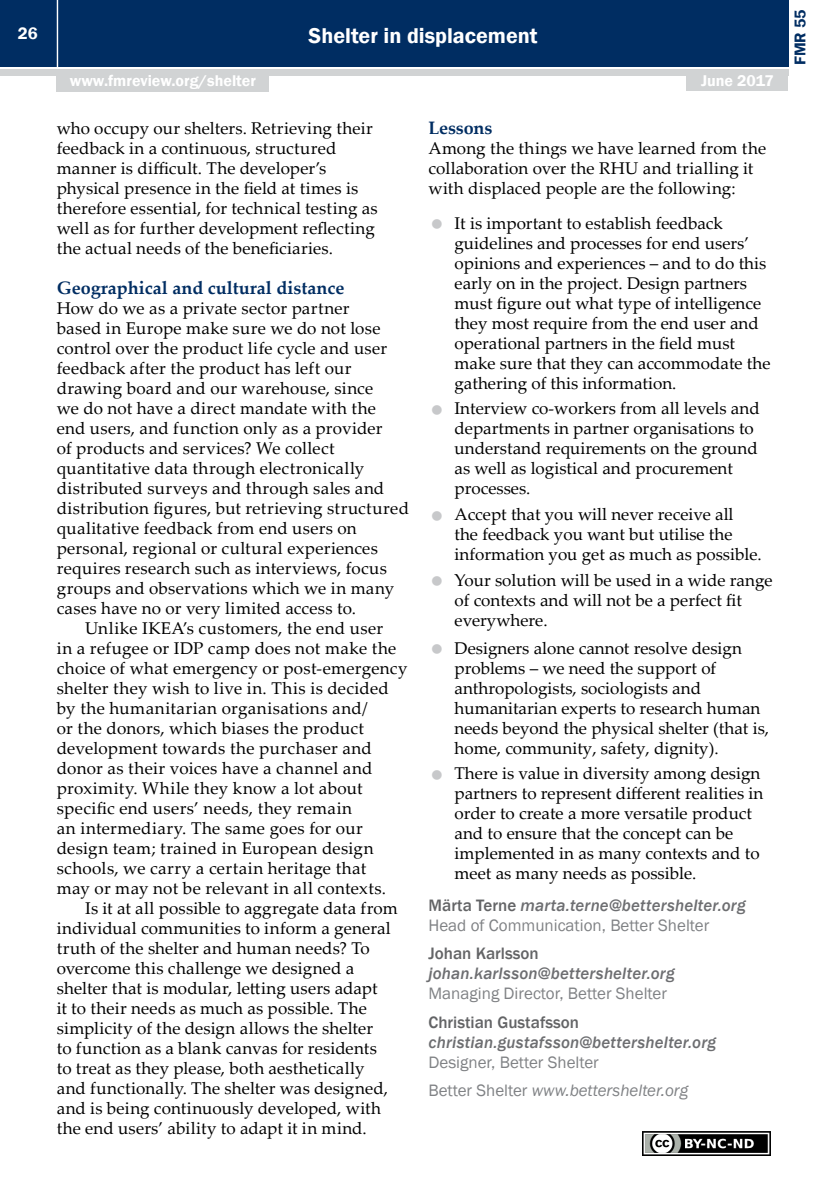
<style>
.page{position:relative;width:840px;height:1191px;background:#fff}
.page>*{position:absolute;margin:0;border:0;box-sizing:border-box;transform-origin:0 0}
.t1{font:600 22px "Franklin Gothic";color:#fff}
.t2{font:700 18px "Palatino Linotype";color:#002d62}
.t3{font:17px/20px "Palatino Linotype";color:#000}
.t4{font:17px "Palatino Linotype";letter-spacing:.02em;color:#000}
.t5{font:17px/20px "Franklin Gothic";color:#808285}
.t6{font:italic 500 17px "Franklin Gothic";letter-spacing:.01em;color:#6d6e71}
.t7{font:17px "Palatino Linotype";letter-spacing:.025em;color:#000}
.t8{font:500 17px "Franklin Gothic";color:#636466}
.t9{font:600 17px "Franklin Gothic";color:#fff}
.t10{font:600 16px "Franklin Gothic";color:#fff}
.t11{font:600 16px "Franklin Gothic";color:#002d62}
.s1{font-weight:500;color:#636466}
.s2{font-weight:500;font-style:italic;color:#6d6e71}
.s3{font-style:italic}
</style>
<div class="page">
<div style="left:0;top:0;width:787px;height:66px;background:#002d62"></div>
<div style="left:0;top:69px;width:787px;height:6px;background:#d1d3d4"></div>
<hr style="left:57px;top:0;width:1px;height:67px;background:#fff">
<div style="left:686px;top:73px;width:101px;height:18px;background:#d1d3d4"></div>
<div style="left:57px;top:74px;width:212px;height:18px;background:#d1d3d4"></div>
<img style="left:642px;top:1131px;width:127px;height:24px">
<p class="t9" style="left:18px;top:23px;width:21px">26</p>
<p class="t1" style="left:308px;top:22px;width:230px">Shelter in displacement</p>
<p class="t10" style="left:70px;top:71px;width:188px">www.fmreview.org/shelter</p>
<p class="t10" style="left:700px;top:71px;width:74px">June 2017</p>
<p class="t3" style="left:57px;top:117px;width:322px">who occupy our shelters. Retrieving their feedback in a continuous, structured manner is difficult. The developer’s physical presence in the field at times is therefore essential, for technical testing as well as for further development reflecting the actual needs of the beneficiaries.</p>
<p class="t2" style="left:57px;top:275px;width:289px">Geographical and cultural distance</p>
<p class="t3" style="left:57px;top:297px;width:294px">How do we as a private sector partner</p>
<p class="t3" style="left:57px;top:317px;width:325px">based in Europe make sure we do not lose</p>
<p class="t3" style="left:57px;top:337px;width:332px">control over the product life cycle and user</p>
<p class="t3" style="left:57px;top:357px;width:296px">feedback after the product has left our</p>
<p class="t3" style="left:57px;top:377px;width:318px">drawing board and our warehouse, since</p>
<p class="t3" style="left:57px;top:397px;width:320px">we do not have a direct mandate with the</p>
<p class="t3" style="left:57px;top:417px;width:327px">end users, and function only as a provider</p>
<p class="t3" style="left:57px;top:437px;width:279px">of products and services? We collect</p>
<p class="t3" style="left:57px;top:457px;width:309px">quantitative data through electronically</p>
<p class="t3" style="left:57px;top:477px;width:329px">distributed surveys and through sales and</p>
<p class="t4" style="left:57px;top:496px;width:353px">distribution figures, but retrieving structured</p>
<p class="t3" style="left:57px;top:517px;width:301px">qualitative feedback from end users on</p>
<p class="t4" style="left:57px;top:536px;width:322px">personal, regional or cultural experiences</p>
<p class="t4" style="left:57px;top:556px;width:332px">requires research such as interviews, focus</p>
<p class="t3" style="left:57px;top:577px;width:339px">groups and observations which we in many</p>
<p class="t3" style="left:57px;top:597px;width:301px">cases have no or very limited access to.</p>
<p class="t3" style="left:85px;top:617px;width:299px">Unlike IKEA’s customers, the end user</p>
<p class="t4" style="left:57px;top:636px;width:341px">in a refugee or IDP camp does not make the</p>
<p class="t3" style="left:57px;top:657px;width:352px">choice of what emergency or post-emergency</p>
<p class="t3" style="left:57px;top:677px;width:333px">shelter they wish to live in. This is decided</p>
<p class="t7" style="left:57px;top:696px;width:312px">by the humanitarian organisations and/</p>
<p class="t3" style="left:57px;top:717px;width:309px">or the donors, which biases the product</p>
<p class="t3" style="left:57px;top:737px;width:316px">development towards the purchaser and</p>
<p class="t3" style="left:57px;top:757px;width:317px">donor as their voices have a channel and</p>
<p class="t3" style="left:57px;top:777px;width:307px">proximity. While they know a lot about</p>
<p class="t4" style="left:57px;top:796px;width:297px">specific end users’ needs, they remain</p>
<p class="t4" style="left:57px;top:816px;width:307px">an intermediary. The same goes for our</p>
<p class="t4" style="left:57px;top:836px;width:318px">design team; trained in European design</p>
<p class="t7" style="left:57px;top:856px;width:311px">schools, we carry a certain heritage that</p>
<p class="t3" style="left:57px;top:877px;width:330px">may or may not be relevant in all contexts.</p>
<p class="t3" style="left:85px;top:897px;width:314px">Is it at all possible to aggregate data from</p>
<p class="t3" style="left:57px;top:917px;width:335px">individual communities to inform a general</p>
<p class="t3" style="left:57px;top:937px;width:314px">truth of the shelter and human needs? To</p>
<p class="t3" style="left:57px;top:957px;width:299px">overcome this challenge we designed a</p>
<p class="t3" style="left:57px;top:977px;width:322px">shelter that is modular, letting users adapt</p>
<p class="t3" style="left:57px;top:997px;width:311px">it to their needs as much as possible. The</p>
<p class="t3" style="left:57px;top:1017px;width:317px">simplicity of the design allows the shelter</p>
<p class="t3" style="left:57px;top:1037px;width:321px">to function as a blank canvas for residents</p>
<p class="t3" style="left:57px;top:1057px;width:309px">to treat as they please, both aesthetically</p>
<p class="t3" style="left:57px;top:1077px;width:332px">and functionally. The shelter was designed,</p>
<p class="t3" style="left:57px;top:1097px;width:326px">and is being continuously developed, with</p>
<p class="t3" style="left:57px;top:1117px;width:311px">the end users’ ability to adapt it in mind.</p>
<p class="t2" style="left:428px;top:115px;width:65px">Lessons</p>
<p class="t3" style="left:428px;top:137px;width:339px">Among the things we have learned from the collaboration over the RHU and trialling it with displaced people are the following:</p>
<p class="t3" style="left:454px;top:212px;width:317px">It is important to establish feedback guidelines and processes for end users’ opinions and experiences – and to do this early on in the project. Design partners must figure out what type of intelligence they most require from the end user and operational partners in the field must make sure that they can accommodate the gathering of this information.</p>
<p class="t3" style="left:454px;top:398px;width:306px">Interview co-workers from all levels and departments in partner organisations to understand requirements on the ground as well as logistical and procurement processes.</p>
<p class="t3" style="left:454px;top:503px;width:309px">Accept that you will never receive all<br>the feedback you want but utilise the information you get as much as possible.</p>
<p class="t3" style="left:454px;top:569px;width:319px">Your solution will be used in a wide range of contexts and will not be a perfect fit everywhere.</p>
<p class="t3" style="left:454px;top:637px;width:316px">Designers alone cannot resolve design problems – we need the support of anthropologists, sociologists and humanitarian experts to research human needs beyond the physical shelter (that is, home, community, safety, dignity).</p>
<p class="t3" style="left:454px;top:763px;width:310px">There is value in diversity among design partners to represent different realities in order to create a more versatile product and to ensure that the concept can be implemented in as many contexts and to meet as many needs as possible.</p>
<p class="t5" style="left:428px;top:895px;width:318px"><span class="s1">Märta Terne</span> <span class="s2">marta.terne@bettershelter.org<br></span>Head of Communication, Better Shelter</p>
<p class="t8" style="left:428px;top:943px;width:112px">Johan Karlsson</p>
<p class="t6" style="left:428px;top:963px;width:247px">johan.karlsson@bettershelter.org</p>
<p class="t5" style="left:428px;top:984px;width:240px">Managing Director, Better Shelter</p>
<p class="t8" style="left:428px;top:1011px;width:152px">Christian Gustafsson</p>
<p class="t6" style="left:428px;top:1031px;width:289px">christian.gustafsson@bettershelter.org</p>
<p class="t5" style="left:428px;top:1048px;width:261px;line-height:28.6px">Designer, Better Shelter<br>Better Shelter <span class="s3">www.bettershelter.org</span></p>
<p class="t11" style="left:789px;top:65px;width:57px;rotate:-90deg">FMR 55</p>
</div>
